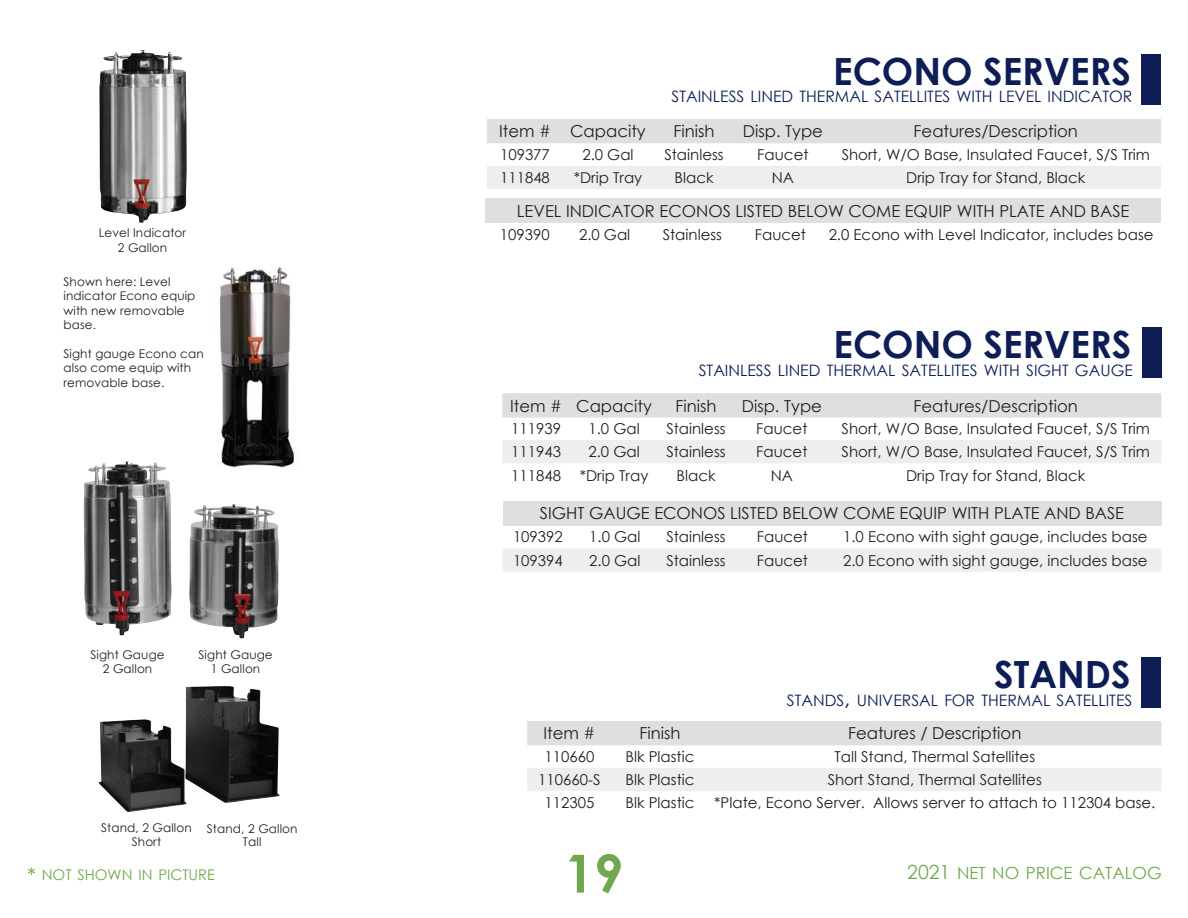
<style>
.page{position:relative;width:1188px;height:918px;background:#fff}
.page>*{position:absolute;margin:0;border:0;box-sizing:border-box;transform-origin:0 0}
.t1{font:700 52.5px "Century Gothic";color:#72a84d}
.t2{font:700 37.5px "Century Gothic";color:#0f1d57}
.t3{font:16.8px "Century Gothic";color:#72a84d}
.t4{font:16.5px "Century Gothic";color:#231f20}
.t5{font:15.75px "Century Gothic";color:#0f1d57}
.t6{font:15px "Century Gothic";color:#231f20}
.t7{font:14.7px "Century Gothic";color:#72a84d}
.Body_Brown{font:12px/14.4px "Century Gothic";letter-spacing:.01em;color:#231f20}
.s1{font-size:21px}
.s2{font-size:22.5px}
.s3{font-size:19.5px}
</style>
<div class="page">
<img style="left:99px;top:50px;width:88px;height:173px">
<img style="left:189px;top:504px;width:90px;height:135px">
<img style="left:98px;top:686px;width:182px;height:126px">
<img style="left:219px;top:267px;width:75px;height:201px">
<div style="left:1142px;top:54px;width:19px;height:51px;background:#0f1d57"></div>
<div style="left:487px;top:119px;width:674px;height:24px;background:#dfdfe1"></div>
<div style="left:487px;top:166px;width:674px;height:23px;background:#eeeeef"></div>
<div style="left:502px;top:393px;width:659px;height:25px;background:#dfdfe1"></div>
<div style="left:502px;top:440px;width:659px;height:23px;background:#eeeeef"></div>
<div style="left:485px;top:199px;width:676px;height:24px;background:#dfdfe1"></div>
<div style="left:503px;top:501px;width:658px;height:24px;background:#dfdfe1"></div>
<div style="left:503px;top:549px;width:658px;height:23px;background:#eeeeef"></div>
<div style="left:1142px;top:328px;width:19px;height:50px;background:#0f1d57"></div>
<div style="left:1141px;top:658px;width:20px;height:50px;background:#0f1d57"></div>
<div style="left:527px;top:721px;width:634px;height:24px;background:#dfdfe1"></div>
<div style="left:527px;top:768px;width:634px;height:23px;background:#eeeeef"></div>
<img style="left:83px;top:461px;width:89px;height:175px">
<p class="Body_Brown" style="left:99px;top:226px;width:89px">Level Indicator</p>
<p class="Body_Brown" style="left:118px;top:240px;width:51px">2 Gallon</p>
<p class="Body_Brown" style="left:63px;top:274px;width:133px">Shown here: Level indicator Econo equip with new removable base.</p>
<p class="Body_Brown" style="left:63px;top:346px;width:142px">Sight gauge Econo can also come equip with removable base.</p>
<p class="Body_Brown" style="left:90px;top:647px;width:76px">Sight Gauge</p>
<p class="Body_Brown" style="left:199px;top:647px;width:76px">Sight Gauge</p>
<p class="Body_Brown" style="left:103px;top:661px;width:51px">2 Gallon</p>
<p class="Body_Brown" style="left:211px;top:661px;width:51px">1 Gallon</p>
<p class="Body_Brown" style="left:101px;top:821px;width:92px">Stand, 2 Gallon</p>
<p class="Body_Brown" style="left:132px;top:834px;width:31px">Short</p>
<p class="Body_Brown" style="left:207px;top:821px;width:92px">Stand, 2 Gallon</p>
<p class="Body_Brown" style="left:243px;top:835px;width:20px">Tall</p>
<p class="t7" style="left:27px;top:865px;width:190px"><span class="s1">*</span> NOT SHOWN IN PICTURE</p>
<p class="t2" style="left:833px;top:42px;width:299px">ECONO SERVERS</p>
<p class="t5" style="left:672px;top:86px;width:463px">STAINLESS LINED THERMAL SATELLITES WITH LEVEL INDICATOR</p>
<p class="t4" style="left:499px;top:120px;width:53px">Item #</p>
<p class="t4" style="left:570px;top:120px;width:77px">Capacity</p>
<p class="t4" style="left:673px;top:120px;width:43px">Finish</p>
<p class="t4" style="left:743px;top:120px;width:82px">Disp. Type</p>
<p class="t4" style="left:914px;top:120px;width:166px">Features/Description</p>
<p class="t6" style="left:500px;top:144px;width:51px">109377</p>
<p class="t6" style="left:582px;top:144px;width:53px">2.0 Gal</p>
<p class="t6" style="left:664px;top:144px;width:61px">Stainless</p>
<p class="t6" style="left:757px;top:144px;width:53px">Faucet</p>
<p class="t6" style="left:842px;top:144px;width:310px">Short, W/O Base, Insulated Faucet, S/S Trim</p>
<p class="t6" style="left:500px;top:167px;width:51px">111848</p>
<p class="t6" style="left:574px;top:167px;width:70px">*Drip Tray</p>
<p class="t6" style="left:675px;top:167px;width:41px">Black</p>
<p class="t6" style="left:772px;top:167px;width:24px">NA</p>
<p class="t6" style="left:906px;top:167px;width:181px">Drip Tray for Stand, Black</p>
<p class="t4" style="left:517px;top:200px;width:614px">LEVEL INDICATOR ECONOS LISTED BELOW COME EQUIP WITH PLATE AND BASE</p>
<p class="t6" style="left:500px;top:224px;width:51px">109390</p>
<p class="t6" style="left:579px;top:224px;width:53px">2.0 Gal</p>
<p class="t6" style="left:663px;top:224px;width:61px">Stainless</p>
<p class="t6" style="left:755px;top:224px;width:53px">Faucet</p>
<p class="t6" style="left:829px;top:224px;width:326px">2.0 Econo with Level Indicator, includes base</p>
<p class="t2" style="left:834px;top:316px;width:299px">ECONO SERVERS</p>
<p class="t5" style="left:699px;top:359px;width:436px">STAINLESS LINED THERMAL SATELLITES WITH SIGHT GAUGE</p>
<p class="t4" style="left:510px;top:394px;width:53px">Item #</p>
<p class="t4" style="left:576px;top:394px;width:77px">Capacity</p>
<p class="t4" style="left:675px;top:394px;width:43px">Finish</p>
<p class="t4" style="left:742px;top:394px;width:82px">Disp. Type</p>
<p class="t4" style="left:914px;top:394px;width:166px">Features/Description</p>
<p class="t6" style="left:511px;top:418px;width:51px">111939</p>
<p class="t6" style="left:588px;top:418px;width:53px">1.0 Gal</p>
<p class="t6" style="left:666px;top:418px;width:61px">Stainless</p>
<p class="t6" style="left:756px;top:418px;width:53px">Faucet</p>
<p class="t6" style="left:842px;top:418px;width:310px">Short, W/O Base, Insulated Faucet, S/S Trim</p>
<p class="t6" style="left:511px;top:441px;width:51px">111943</p>
<p class="t6" style="left:588px;top:441px;width:53px">2.0 Gal</p>
<p class="t6" style="left:666px;top:441px;width:61px">Stainless</p>
<p class="t6" style="left:756px;top:441px;width:53px">Faucet</p>
<p class="t6" style="left:842px;top:441px;width:310px">Short, W/O Base, Insulated Faucet, S/S Trim</p>
<p class="t6" style="left:511px;top:465px;width:51px">111848</p>
<p class="t6" style="left:580px;top:465px;width:70px">*Drip Tray</p>
<p class="t6" style="left:676px;top:465px;width:41px">Black</p>
<p class="t6" style="left:771px;top:465px;width:24px">NA</p>
<p class="t6" style="left:906px;top:465px;width:181px">Drip Tray for Stand, Black</p>
<p class="t4" style="left:540px;top:502px;width:586px">SIGHT GAUGE ECONOS LISTED BELOW COME EQUIP WITH PLATE AND BASE</p>
<p class="t6" style="left:513px;top:527px;width:51px">109392</p>
<p class="t6" style="left:589px;top:527px;width:53px">1.0 Gal</p>
<p class="t6" style="left:666px;top:527px;width:61px">Stainless</p>
<p class="t6" style="left:757px;top:527px;width:53px">Faucet</p>
<p class="t6" style="left:843px;top:527px;width:306px">1.0 Econo with sight gauge, includes base</p>
<p class="t6" style="left:513px;top:550px;width:51px">109394</p>
<p class="t6" style="left:589px;top:550px;width:53px">2.0 Gal</p>
<p class="t6" style="left:666px;top:550px;width:61px">Stainless</p>
<p class="t6" style="left:757px;top:550px;width:53px">Faucet</p>
<p class="t6" style="left:843px;top:550px;width:306px">2.0 Econo with sight gauge, includes base</p>
<p class="t2" style="left:994px;top:646px;width:138px">STANDS</p>
<p class="t5" style="left:787px;top:689px;width:347px">STANDS<span class="s2">,</span> UNIVERSAL FOR THERMAL SATELLITES</p>
<p class="t4" style="left:543px;top:722px;width:53px">Item #</p>
<p class="t4" style="left:639px;top:722px;width:43px">Finish</p>
<p class="t4" style="left:848px;top:722px;width:175px">Features / Description</p>
<p class="t6" style="left:545px;top:746px;width:51px">110660</p>
<p class="t6" style="left:625px;top:746px;width:71px">Blk Plastic</p>
<p class="t6" style="left:834px;top:746px;width:202px">Tall Stand, Thermal Satellites</p>
<p class="t6" style="left:538px;top:769px;width:64px">110660-S</p>
<p class="t6" style="left:625px;top:769px;width:71px">Blk Plastic</p>
<p class="t6" style="left:828px;top:769px;width:216px">Short Stand, Thermal Satellites</p>
<p class="t6" style="left:545px;top:792px;width:51px">112305</p>
<p class="t6" style="left:625px;top:792px;width:71px">Blk Plastic</p>
<p class="t6" style="left:714px;top:792px;width:443px">*Plate, Econo Server. Allows server to attach to 112304 base.</p>
<h1 class="t1" style="left:565px;top:834px;width:60px">19</h1>
<p class="t3" style="left:907px;top:861px;width:256px"><span class="s3">2021</span> NET NO PRICE CATALOG</p>
</div>
